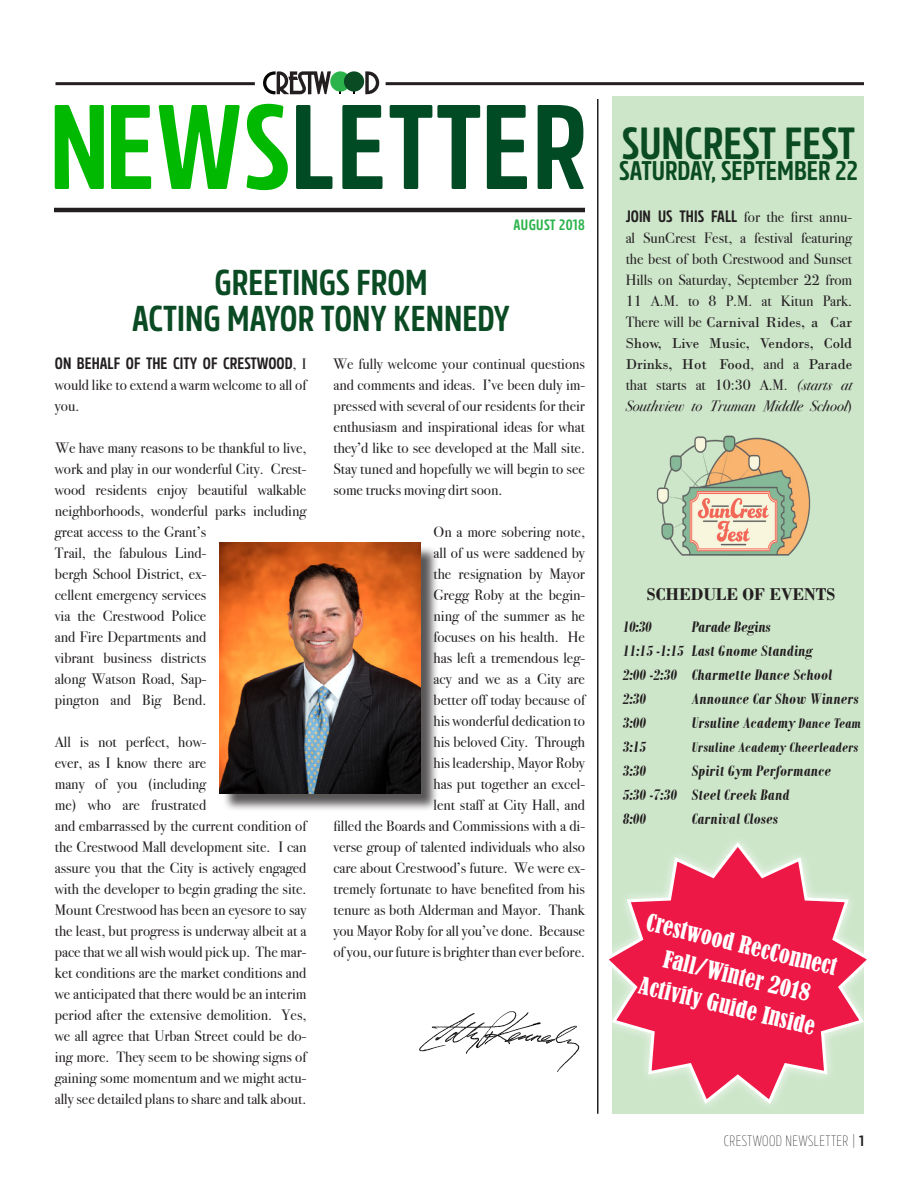
<style>
.page{position:relative;width:918px;height:1188px;background:#fff}
.page>*{position:absolute;margin:0;border:0;box-sizing:border-box;transform-origin:0 0}
.Body_Copy{font:700 45px "Rockeby Cd";color:#0a4b24}
.t1{font:700 36px/36px "Rockeby Cd";color:#0a4b24;text-align:center}
.Body_Copy-2{font:700 27px "Rockeby Cd";color:#0a4b24}
.Body_Copy-3{font:condensed 22.5px/31.5px "Bernard";color:#fff;text-align:center}
.Body_Copy-4{font:700 18px "Bodoni";color:#231f20}
.t2{font:italic 700 16.5px/24px "Bodoni MT Condensed";letter-spacing:.02em;color:#231f20}
.Body_Copy-5{font:700 16.5px "Rockeby Cd";color:#231f20}
.Body_Copy-6{font:15px/21px "Bodoni Svty Two ITCTT";color:#231f20}
.t3{font:italic 700 15px "Bodoni MT Condensed";letter-spacing:.02em;color:#231f20}
.t4{font:300 15px "Rockeby Cd";letter-spacing:.025em;color:#231f20}
.t5{font:700 15px "Rockeby Cd";letter-spacing:.025em;color:#2cb34b}
.s1{font-family:"Bodoni Svty Two ITCTT";font-weight:400;font-size:15px}
.s2{font-family:"Rockeby Cd";font-weight:700;font-size:16.5px}
.s3{font-family:"Bodoni"}
.s4{font-style:italic}
.s5{font-size:15px}
.s6{font-weight:700}
</style>
<div class="page">
<div style="left:612px;top:96px;width:252px;height:1018px;background:#cde6ca"></div>
<svg style="left:296px;top:105px;width:288px;height:84px"></svg>
<svg style="left:55px;top:104px;width:233px;height:86px"></svg>
<hr style="left:54px;top:208px;width:531px;height:4px;background:#231f20">
<hr style="left:597px;top:99px;width:1px;height:1015px;background:#231f20">
<svg style="left:365px;top:71px;width:15px;height:23px"></svg>
<div style="left:330px;top:71px;width:21px;height:21px;background:#2cb34b;border-radius:50%"></div>
<div style="left:344px;top:71px;width:20px;height:21px;background:#0a4b24;border-radius:50%"></div>
<svg style="left:263px;top:71px;width:68px;height:23px"></svg>
<hr style="left:56px;top:82px;width:199px;height:3px;background:#231f20">
<hr style="left:386px;top:82px;width:478px;height:3px;background:#231f20">
<div style="left:222px;top:545px;width:217px;height:267px;background:#231f20;opacity:.75"></div>
<img style="left:220px;top:543px;width:200px;height:250px">
<img style="left:656px;top:435px;width:155px;height:121px">
<img style="left:419px;top:1011px;width:161px;height:61px">
<div style="left:596px;top:834px;width:284px;height:278px;background:#fff;opacity:.75"></div>
<svg style="left:601px;top:840px;width:273px;height:266px"></svg>
<p class="t5" style="left:514px;top:216px;width:73px">AUGUST 2018</p>
<p class="t1" style="left:132px;top:268px;width:379px">GREETINGS FROM<br>ACTING MAYOR TONY KENNEDY</p>
<p class="Body_Copy-5" style="left:55px;top:354px;width:253px">ON BEHALF OF THE CITY OF CRESTWOOD<span class="s1">, I</span></p>
<p class="Body_Copy-6" style="left:55px;top:373px;width:253px">would like to extend a warm welcome to all of you.</p>
<p class="Body_Copy-6" style="left:55px;top:436px;width:253px">We have many reasons to be thankful to live, work and play in our wonderful City. Crest&shy;wood residents enjoy beautiful walkable neighborhoods, wonderful parks including great access to the Grant’s<br>Trail, the fabulous Lind-<br>bergh School District, ex-<br>cellent emergency services<br>via the Crestwood Police<br>and Fire Departments and<br>vibrant business districts<br>along Watson Road, Sap-<br>pington and Big Bend.</p>
<p class="Body_Copy-6" style="left:55px;top:730px;width:253px">All is not perfect, how-<br>ever, as I know there are<br>many of you (including<br>me) who are frustrated<br>and embarrassed by the current condition of the Crestwood Mall development site. I can assure you that the City is actively engaged with the developer to begin grading the site.<br>Mount Crestwood has been an eyesore to say the least, but progress is underway albeit at a pace that we all wish would pick up. The mar&shy;ket conditions are the market conditions and we anticipated that there would be an interim period after the extensive demolition. Yes, we all agree that Urban Street could be do&shy;ing more. They seem to be showing signs of gaining some momentum and we might actu&shy;ally see detailed plans to share and talk about.</p>
<p class="Body_Copy-6" style="left:333px;top:352px;width:253px;text-align:justify">We fully welcome your continual questions and comments and ideas. I’ve been duly im&shy;pressed with several of our residents for their enthusiasm and inspirational ideas for what they’d like to see developed at the Mall site.<br>Stay tuned and hopefully we will begin to see some trucks moving dirt soon.</p>
<p class="Body_Copy-6" style="left:333px;top:520px;width:253px;text-align:right">On a more sobering note,<br>all of us were saddened by<br>the resignation by Mayor<br>Gregg Roby at the begin-<br>ning of the summer as he<br>focuses on his health. He<br>has left a tremendous leg-<br>acy and we as a City are<br>better off today because of<br>his wonderful dedication to<br>his beloved City. Through<br>his leadership, Mayor Roby<br>has put together an excel-<br>lent staff at City Hall, and<br>filled the Boards and Commissions with a di&shy;verse group of talented individuals who also care about Crestwood’s future. We were ex&shy;tremely fortunate to have benefited from his tenure as both Alderman and Mayor. Thank you Mayor Roby for all you’ve done. Because of you, our future is brighter than ever before.</p>
<p class="Body_Copy" style="left:622px;top:117px;width:235px">SUNCREST FEST</p>
<p class="Body_Copy-2" style="left:619px;top:155px;width:240px">SATURDAY, SEPTEMBER 22</p>
<p class="Body_Copy-6" style="left:626px;top:205px;width:228px;text-align:justify"><span class="s2">JOIN US THIS FALL</span> for the first annu&shy;al SunCrest Fest, a festival featuring the best of both Crestwood and Sunset Hills on Saturday, September 22 from 11 A.M. to 8 P.M. at Kitun Park.<br>There will be <span class="s3">Carnival Rides, a Car Show, Live Music, Vendors, Cold Drinks, Hot Food</span>, and a <span class="s3">Parade </span>that starts at 10:30 A.M. <span class="s4">(starts at Southview to Truman Middle School</span>)</p>
<p class="Body_Copy-4" style="left:647px;top:583px;width:190px">SCHEDULE OF EVENTS</p>
<p class="t2" style="left:623px;top:614px;width:30px">10:30</p>
<p class="t2" style="left:623px;top:614px;width:211px;text-indent:69px">Parade Begins<br>11:15 -1:15 Last Gnome Standing<br>2:00 -2:30 Charmette Dance School<br>2:30</p>
<p class="t2" style="left:692px;top:686px;width:168px">Announce Car Show Winners</p>
<p class="t2" style="left:623px;top:710px;width:25px">3:00</p>
<p class="t2" style="left:692px;top:710px;width:171px">Ursuline Academy <span class="s5">Dance Team</span></p>
<p class="t2" style="left:623px;top:734px;width:25px">3:15</p>
<p class="t3" style="left:692px;top:738px;width:168px">Ursuline Academy Cheerleaders</p>
<p class="t2" style="left:623px;top:758px;width:25px">3:30</p>
<p class="t2" style="left:623px;top:758px;width:210px;text-indent:69px">Spirit Gym Performance<br>5:30 -7:30 Steel Creek Band<br>8:00</p>
<p class="t2" style="left:692px;top:806px;width:88px">Carnival Closes</p>
<p class="Body_Copy-3" style="left:651px;top:906px;width:196px;rotate:14deg">Crestwood RecConnect<br>Fall/Winter 2018<br>Activity Guide Inside</p>
<p class="t4" style="left:724px;top:1133px;width:142px">CRESTWOOD NEWSLETTER | <span class="s6">1</span></p>
</div>
